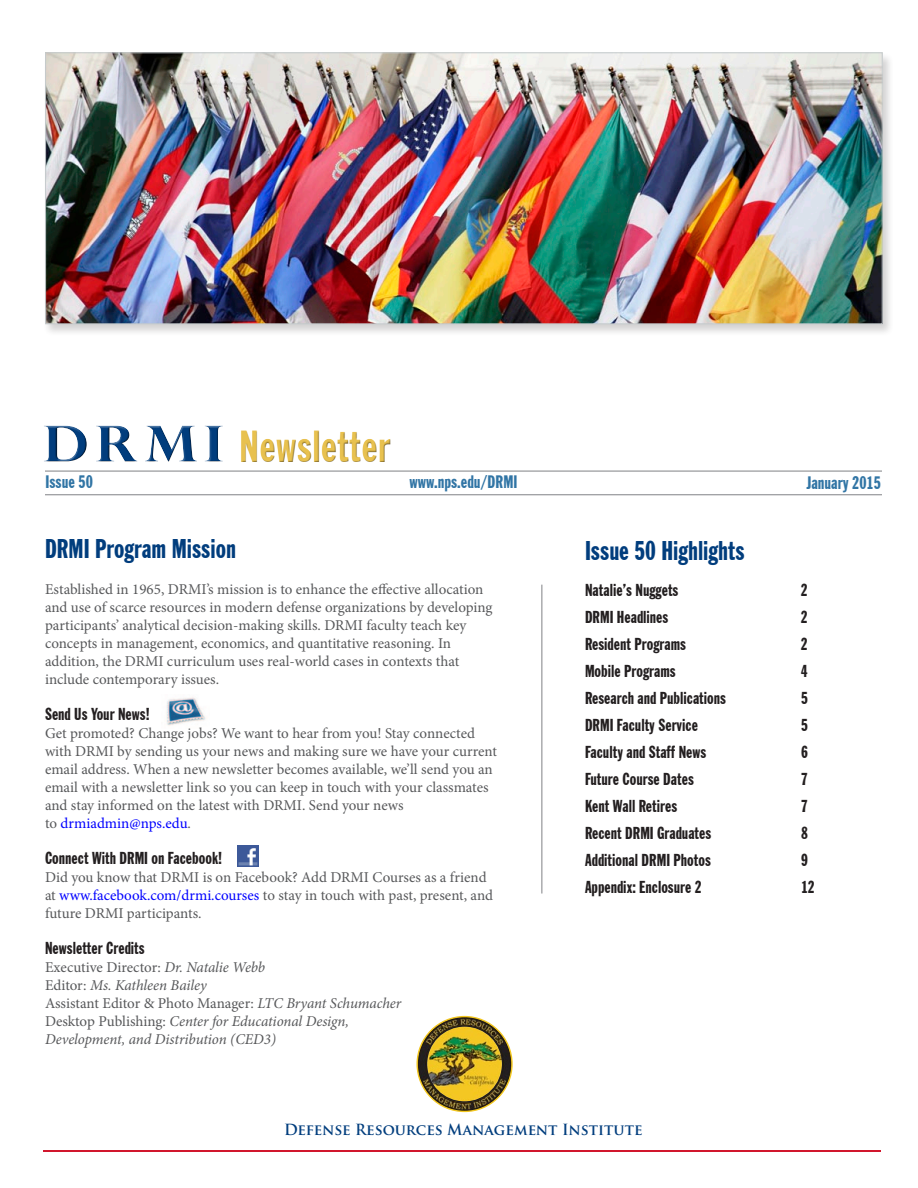
<style>
.page{position:relative;width:918px;height:1188px;background:#fff}
.page>*{position:absolute;margin:0;border:0;box-sizing:border-box;transform-origin:0 0}
.t1{font:extra-condensed 45px "Franklin Gothic BT";color:#e8c14f}
.t2{font:extra-condensed 27px "Franklin Gothic BT";color:#013d7d}
.t3{font:extra-condensed 18px "Franklin Gothic BT";color:#3175a5}
.t4{font:extra-condensed 17.25px "Franklin Gothic BT";color:#231f20}
.t5{font:15px/18px "Minion Pro";color:#57585a}
.t6{font:italic 15px/18px "Minion Pro";letter-spacing:-.005em;color:#57585a}
.t7{font:700 15px "Trajan Pro";color:#013d7d}
.s1{font-family:"Perpetua Titling";font-weight:700;font-stretch:normal;font-size:49.65px;color:#013d7d}
.s2{color:#00f}
.s3{font-style:normal}
</style>
<div class="page">
<img style="left:166px;top:697px;width:40px;height:29px">
<img style="left:237px;top:845px;width:22px;height:22px">
<div style="left:240px;top:429px;width:152px;height:35px;background:#231f20;opacity:.5"></div>
<hr style="left:45px;top:494px;width:837px;height:1px;background:#808285">
<hr style="left:45px;top:471px;width:837px;height:1px;background:#808285">
<hr style="left:43px;top:1150px;width:837px;height:2px;background:#d1162d">
<div style="left:42px;top:425px;width:183px;height:38px;background:#231f20;opacity:.8"></div>
<div style="left:43px;top:52px;width:851px;height:285px;background:#231f20;opacity:.2"></div>
<img style="left:47px;top:55px;width:833px;height:267px">
<hr style="left:542px;top:585px;width:1px;height:309px;background:#808285">
<img style="left:417px;top:1017px;width:95px;height:94px;border-radius:47px">
<div style="left:426px;top:1025px;width:77px;height:78px;border:1px solid #201c1d;border-radius:50%"></div>
<h1 class="t1" style="left:43px;top:420px;width:349px"><span class="s1">DRMI</span> Newsletter</h1>
<p class="t3" style="left:46px;top:471px;width:49px">Issue 50</p>
<p class="t3" style="left:410px;top:471px;width:109px">www.nps.edu/DRMI</p>
<p class="t3" style="left:806px;top:472px;width:76px">January 2015</p>
<h2 class="t2" style="left:45px;top:533px;width:192px">DRMI Program Mission</h2>
<p class="t5" style="left:45px;top:580px;width:449px">Established in 1965, DRMI’s mission is to enhance the effective allocation and use of scarce resources in modern defense organizations by developing participants’ analytical decision-making skills. DRMI faculty teach key concepts in management, economics, and quantitative reasoning. In addition, the DRMI curriculum uses real-world cases in contexts that include contemporary issues.</p>
<p class="t4" style="left:45px;top:704px;width:106px">Send Us Your News!</p>
<p class="t5" style="left:45px;top:724px;width:454px">Get promoted? Change jobs? We want to hear from you! Stay connected with DRMI by sending us your news and making sure we have your current email address. When a new newsletter becomes available, we’ll send you an email with a newsletter link so you can keep in touch with your classmates and stay informed on the latest with DRMI. Send your news<br>to <span class="s2">drmiadmin@nps.edu</span>.</p>
<p class="t4" style="left:45px;top:848px;width:178px">Connect With DRMI on Facebook!</p>
<p class="t5" style="left:45px;top:868px;width:450px">Did you know that DRMI is on Facebook? Add DRMI Courses as a friend at <span class="s2">www.facebook.com/drmi.courses</span> to stay in touch with past, present, and future DRMI participants.</p>
<p class="t4" style="left:45px;top:938px;width:101px">Newsletter Credits</p>
<p class="t6" style="left:45px;top:958px;width:358px"><span class="s3">Executive Director:</span> Dr. Natalie Webb<br><span class="s3">Editor:</span> Ms. Kathleen Bailey<br><span class="s3">Assistant Editor &amp; Photo Manager:</span> LTC Bryant Schumacher <span class="s3">Desktop Publishing:</span> Center for Educational Design, Development, and Distribution (CED3)</p>
<h2 class="t2" style="left:585px;top:535px;width:161px">Issue 50 Highlights</h2>
<p class="t4" style="left:585px;top:580px;width:95px">Natalie’s Nuggets</p>
<p class="t4" style="left:801px;top:580px;width:8px">2</p>
<p class="t4" style="left:585px;top:607px;width:85px">DRMI Headlines</p>
<p class="t4" style="left:801px;top:607px;width:8px">2</p>
<p class="t4" style="left:585px;top:634px;width:103px">Resident Programs</p>
<p class="t4" style="left:801px;top:634px;width:8px">2</p>
<p class="t4" style="left:585px;top:661px;width:92px">Mobile Programs</p>
<p class="t4" style="left:801px;top:661px;width:8px">4</p>
<p class="t4" style="left:585px;top:688px;width:143px">Research and Publications</p>
<p class="t4" style="left:801px;top:688px;width:8px">5</p>
<p class="t4" style="left:585px;top:715px;width:114px">DRMI Faculty Service</p>
<p class="t4" style="left:801px;top:715px;width:8px">5</p>
<p class="t4" style="left:585px;top:742px;width:123px">Faculty and Staff News</p>
<p class="t4" style="left:801px;top:742px;width:8px">6</p>
<p class="t4" style="left:585px;top:769px;width:110px">Future Course Dates</p>
<p class="t4" style="left:801px;top:769px;width:8px">7</p>
<p class="t4" style="left:585px;top:796px;width:94px">Kent Wall Retires</p>
<p class="t4" style="left:801px;top:796px;width:8px">7</p>
<p class="t4" style="left:585px;top:823px;width:128px">Recent DRMI Graduates</p>
<p class="t4" style="left:801px;top:823px;width:8px">8</p>
<p class="t4" style="left:585px;top:850px;width:127px">Additional DRMI Photos</p>
<p class="t4" style="left:801px;top:850px;width:8px">9</p>
<p class="t4" style="left:585px;top:877px;width:118px">Appendix: Enclosure 2</p>
<p class="t4" style="left:801px;top:877px;width:15px">12</p>
<p class="t7" style="left:284px;top:1120px;width:360px">Defense Resources Management Institute</p>
</div>
